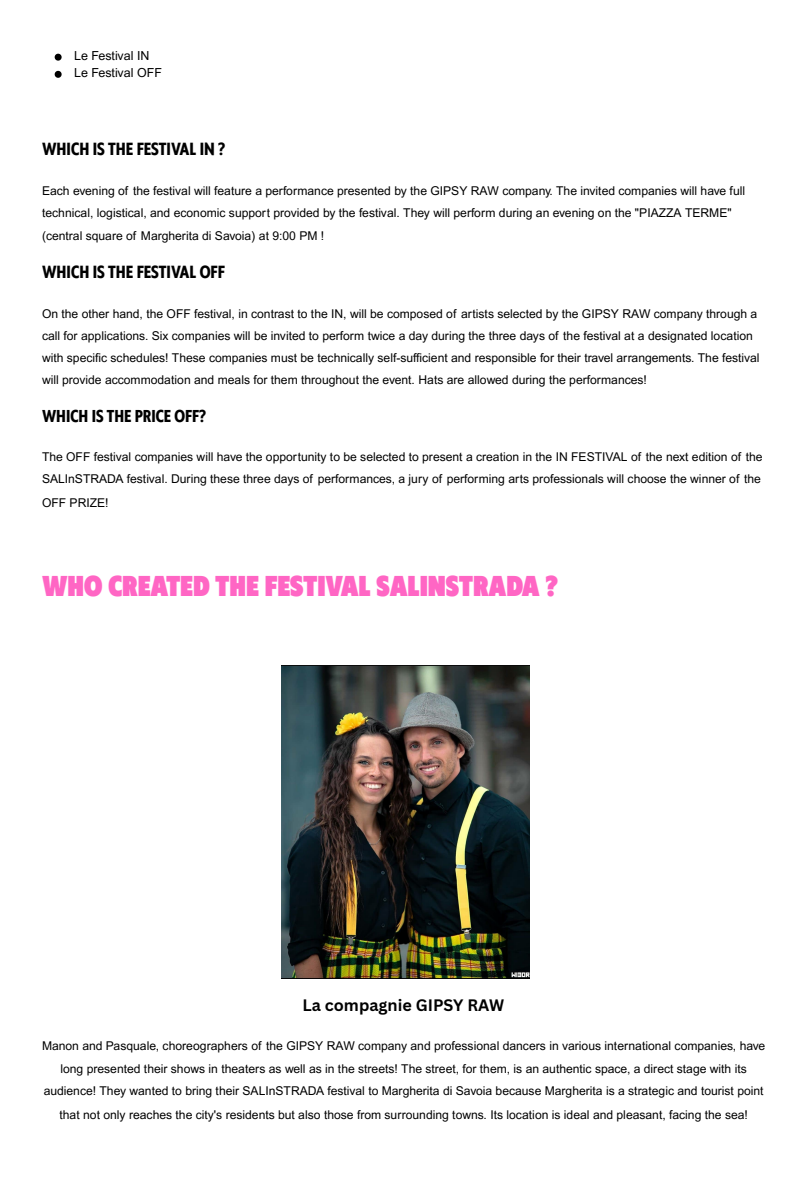
<style>
.page{position:relative;width:810px;height:1181px;background:#fff}
.page>*{position:absolute;margin:0;border:0;box-sizing:border-box;transform-origin:0 0}
.t1{font:900 26.85px "Klein Condensed";color:#ff66c4}
.t2{font:700 16.5px "Klein Condensed";color:#000}
.t3{font:700 16.2px "Klein Condensed";color:#000}
.t4{font:700 16.2px "Canva Sans";color:#000}
.t5{font:12.45px "Arial MT Pro";color:#000}
.t6{font:12.15px/22.6px "Arial MT Pro";color:#000}
</style>
<div class="page">
<svg style="left:55px;top:54px;width:7px;height:7px"></svg>
<svg style="left:55px;top:71px;width:7px;height:7px"></svg>
<img style="left:281px;top:665px;width:249px;height:313px">
<p class="t5" style="left:74px;top:51px;width:77px">Le Festival IN</p>
<p class="t5" style="left:74px;top:68px;width:89px">Le Festival OFF</p>
<p class="t2" style="left:42px;top:141px;width:185px">WHICH IS THE FESTIVAL IN ?</p>
<p class="t6" style="left:42px;top:180px;width:705px">Each evening of the festival will feature a performance presented by the GIPSY RAW company. The invited companies will have full technical, logistical, and economic support provided by the festival. They will perform during an evening on the "PIAZZA TERME" (central square of Margherita di Savoia) at 9:00 PM !</p>
<p class="t2" style="left:42px;top:264px;width:184px">WHICH IS THE FESTIVAL OFF</p>
<p class="t6" style="left:42px;top:304px;width:719px;line-height:22.2px">On the other hand, the OFF festival, in contrast to the IN, will be composed of artists selected by the GIPSY RAW company through a call for applications. Six companies will be invited to perform twice a day during the three days of the festival at a designated location with specific schedules! These companies must be technically self-sufficient and responsible for their travel arrangements. The festival will provide accommodation and meals for them throughout the event. Hats are allowed during the performances!</p>
<p class="t3" style="left:42px;top:407px;width:165px">WHICH IS THE PRICE OFF?</p>
<p class="t6" style="left:42px;top:447px;width:722px">The OFF festival companies will have the opportunity to be selected to present a creation in the IN FESTIVAL of the next edition of the<br>SALInSTRADA festival. During these three days of performances, a jury of performing arts professionals will choose the winner of the<br>OFF PRIZE!</p>
<h1 class="t1" style="left:42px;top:573px;width:517px">WHO CREATED THE FESTIVAL SALINSTRADA ?</h1>
<p class="t4" style="left:303px;top:994px;width:203px">La compagnie GIPSY RAW</p>
<p class="t6" style="left:42px;top:1035px;width:725px;text-align:center">Manon and Pasquale, choreographers of the GIPSY RAW company and professional dancers in various international companies, have long presented their shows in theaters as well as in the streets! The street, for them, is an authentic space, a direct stage with its audience! They wanted to bring their SALInSTRADA festival to Margherita di Savoia because Margherita is a strategic and tourist point that not only reaches the city's residents but also those from surrounding towns. Its location is ideal and pleasant, facing the sea!</p>
</div>
